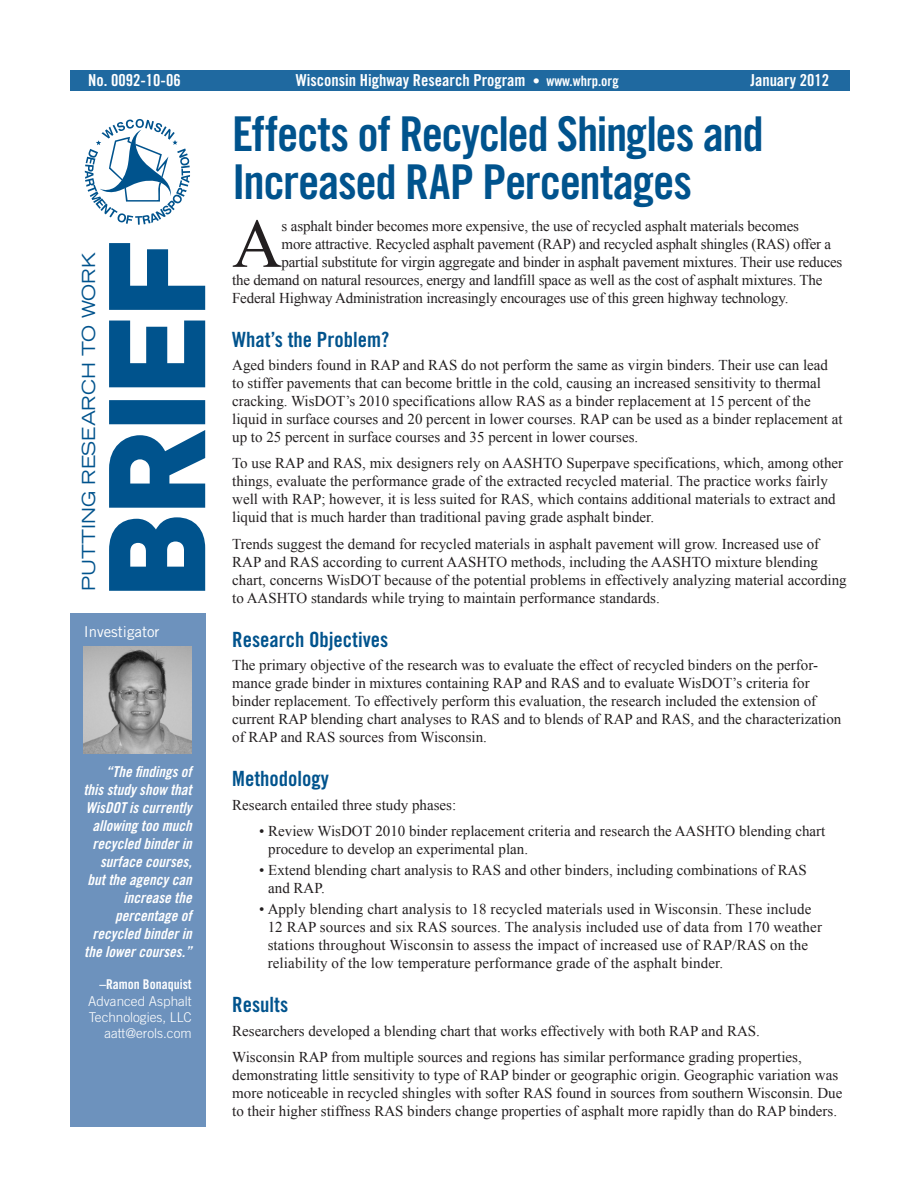
<style>
.page{position:relative;width:918px;height:1188px;background:#fff}
.page>*{position:absolute;margin:0;border:0;box-sizing:border-box;transform-origin:0 0}
.Body_Copy_Normal{font:69.3px "Times New Roman";color:#231f20}
.Headline_Blue{font:48px/48px "Trade Gothic LT Std Bd Cn 20";letter-spacing:-.03em;color:#00538d}
.Subhead_Blue{font:21px "Trade Gothic LT Std Bd Cn 20";color:#00538d}
.t1{font:expanded 18px "Trade Gothic LT Std";letter-spacing:-.015em;color:#00538d}
.Subhead_Blue-2{font:16.5px "Trade Gothic LT Std Bd Cn 20";color:#fff}
.Body_Copy_Normal-2{font:15px/18px "Times New Roman";color:#231f20}
.Bullet_points_-_last{font:15px/18px "Times New Roman";letter-spacing:.01em;color:#231f20}
.Bullet_points{font:15px/18px "Times New Roman";color:#231f20}
.Quote_Description_Bl{font:15px/18px "Trade Gothic LT Std Bd Cn 20 Obl";color:#fff;text-align:right}
.Investigators{font:15px "Trade Gothic LT Std";color:#fff}
.Quote_Description_Bl-2{font:300 13.5px/16.2px "Trade Gothic LT Std";color:#fff;text-align:right}
.s1{font-size:14.25px}
.s2{font-family:"Trade Gothic LT Std Bd Cn 20";font-weight:400}
</style>
<div class="page">
<div style="left:70px;top:613px;width:135px;height:513px;background:#6d92bd"></div>
<svg style="left:109px;top:243px;width:96px;height:348px"></svg>
<svg style="left:85px;top:119px;width:105px;height:106px"></svg>
<img style="left:84px;top:646px;width:107px;height:108px">
<div style="left:70px;top:70px;width:780px;height:20px;background:#1f69a0"></div>
<p class="Subhead_Blue-2" style="left:88px;top:70px;width:94px">No. 0092-10-06</p>
<p class="Subhead_Blue-2" style="left:296px;top:70px;width:325px">Wisconsin Highway Research Program <span class="s1">• www.whrp.org</span></p>
<p class="Subhead_Blue-2" style="left:750px;top:70px;width:80px">January 2012</p>
<p class="t1" style="left:77px;top:591px;width:340px;rotate:-90deg">PUTTING RESEARCH TO WORK</p>
<p class="Investigators" style="left:84px;top:622px;width:77px">Investigator</p>
<p class="Quote_Description_Bl" style="left:83px;top:763px;width:110px">“The findings of this study show that<br>WisDOT is currently allowing too much recycled binder in surface courses, but the agency can increase the percentage of recycled binder in the lower courses.”</p>
<p class="Quote_Description_Bl-2" style="left:88px;top:976px;width:105px"><span class="s2">–Ramon Bonaquist<br></span>Advanced Asphalt<br>Technologies, LLC aatt@erols.com</p>
<p class="Headline_Blue" style="left:232px;top:110px;width:533px">Effects of Recycled Shingles and<br>Increased RAP Percentages</p>
<p class="Body_Copy_Normal" style="left:232px;top:197px;width:52px">A</p>
<p class="Body_Copy_Normal-2" style="left:282px;top:217px;width:519px">s asphalt binder becomes more expensive, the use of recycled asphalt materials becomes</p>
<p class="Body_Copy_Normal-2" style="left:282px;top:235px;width:551px">more attractive. Recycled asphalt pavement (RAP) and recycled asphalt shingles (RAS) offer a</p>
<p class="Body_Copy_Normal-2" style="left:282px;top:253px;width:562px">partial substitute for virgin aggregate and binder in asphalt pavement mixtures. Their use reduces</p>
<p class="Body_Copy_Normal-2" style="left:232px;top:271px;width:592px">the demand on natural resources, energy and landfill space as well as the cost of asphalt mixtures. The</p>
<p class="Body_Copy_Normal-2" style="left:232px;top:289px;width:558px">Federal Highway Administration increasingly encourages use of this green highway technology.</p>
<p class="Subhead_Blue" style="left:232px;top:327px;width:159px">What’s the Problem?</p>
<p class="Body_Copy_Normal-2" style="left:232px;top:356px;width:612px">Aged binders found in RAP and RAS do not perform the same as virgin binders. Their use can lead to stiffer pavements that can become brittle in the cold, causing an increased sensitivity to thermal cracking. WisDOT’s 2010 specifications allow RAS as a binder replacement at 15 percent of the liquid in surface courses and 20 percent in lower courses. RAP can be used as a binder replacement at up to 25 percent in surface courses and 35 percent in lower courses.</p>
<p class="Body_Copy_Normal-2" style="left:232px;top:454px;width:612px">To use RAP and RAS, mix designers rely on AASHTO Superpave specifications, which, among other things, evaluate the performance grade of the extracted recycled material. The practice works fairly well with RAP; however, it is less suited for RAS, which contains additional materials to extract and liquid that is much harder than traditional paving grade asphalt binder.</p>
<p class="Body_Copy_Normal-2" style="left:232px;top:534px;width:616px">Trends suggest the demand for recycled materials in asphalt pavement will grow. Increased use of RAP and RAS according to current AASHTO methods, including the AASHTO mixture blending chart, concerns WisDOT because of the potential problems in effectively analyzing material according to AASHTO standards while trying to maintain performance standards.</p>
<p class="Subhead_Blue" style="left:232px;top:626px;width:158px">Research Objectives</p>
<p class="Body_Copy_Normal-2" style="left:232px;top:656px;width:611px">The primary objective of the research was to evaluate the effect of recycled binders on the perfor&shy;mance grade binder in mixtures containing RAP and RAS and to evaluate WisDOT’s criteria for binder replacement. To effectively perform this evaluation, the research included the extension of current RAP blending chart analyses to RAS and to blends of RAP and RAS, and the characterization of RAP and RAS sources from Wisconsin.</p>
<p class="Subhead_Blue" style="left:232px;top:766px;width:98px">Methodology</p>
<p class="Body_Copy_Normal-2" style="left:232px;top:795px;width:226px">Research entailed three study phases:</p>
<p class="Bullet_points" style="left:268px;top:821px;width:559px;text-indent:-9px">• Review WisDOT 2010 binder replacement criteria and research the AASHTO blending chart procedure to develop an experimental plan.</p>
<p class="Bullet_points" style="left:268px;top:861px;width:540px;text-indent:-9px">• Extend blending chart analysis to RAS and other binders, including combinations of RAS and RAP.</p>
<p class="Bullet_points_-_last" style="left:268px;top:900px;width:556px;text-indent:-8px">• Apply blending chart analysis to 18 recycled materials used in Wisconsin. These include 12 RAP sources and six RAS sources. The analysis included use of data from 170 weather stations throughout Wisconsin to assess the impact of increased use of RAP/RAS on the reliability of the low temperature performance grade of the asphalt binder.</p>
<p class="Subhead_Blue" style="left:232px;top:992px;width:57px">Results</p>
<p class="Body_Copy_Normal-2" style="left:232px;top:1021px;width:529px">Researchers developed a blending chart that works effectively with both RAP and RAS.</p>
<p class="Body_Copy_Normal-2" style="left:232px;top:1047px;width:612px">Wisconsin RAP from multiple sources and regions has similar performance grading properties, demonstrating little sensitivity to type of RAP binder or geographic origin. Geographic variation was more noticeable in recycled shingles with softer RAS found in sources from southern Wisconsin. Due to their higher stiffness RAS binders change properties of asphalt more rapidly than do RAP binders.</p>
</div>
